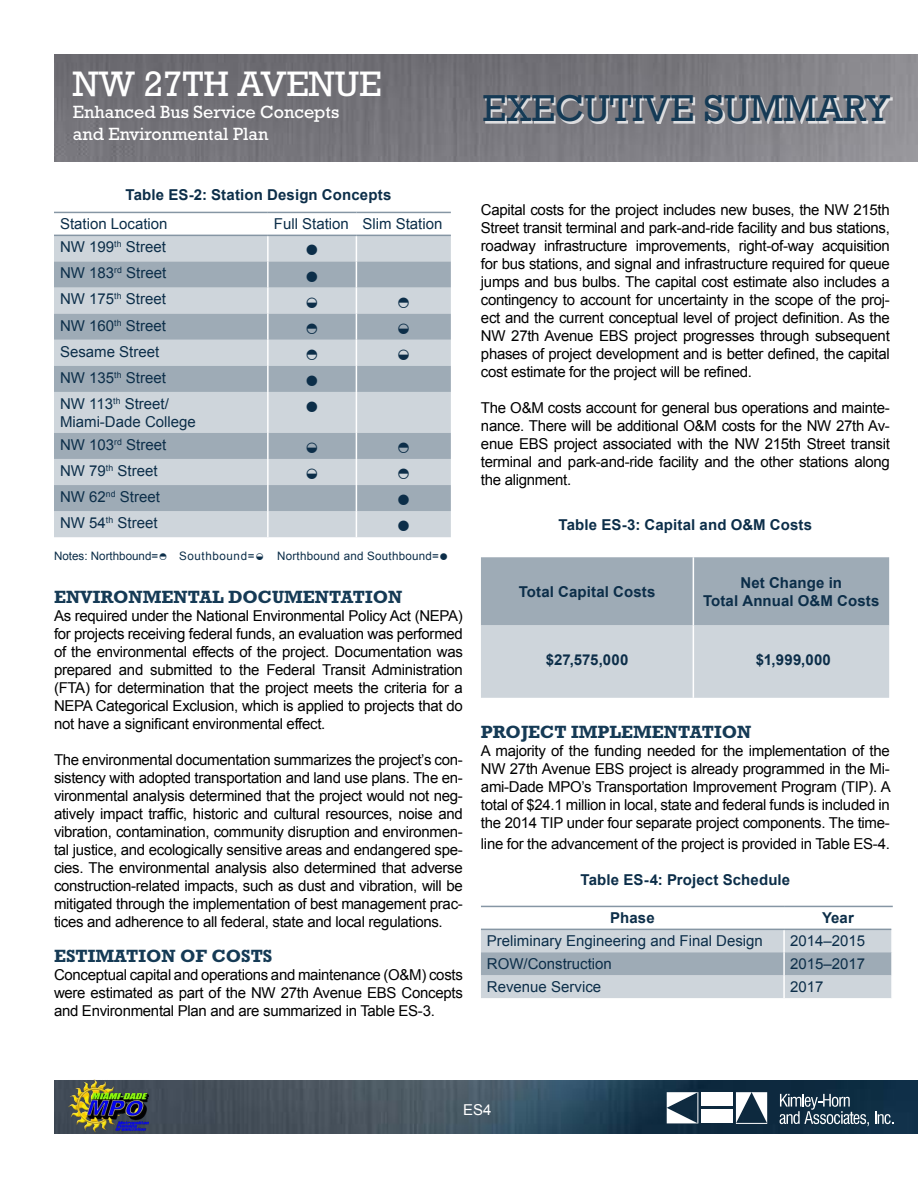
<style>
.page{position:relative;width:918px;height:1188px;background:#fff}
.page>*{position:absolute;margin:0;border:0;box-sizing:border-box;transform-origin:0 0}
.t1{font:38.1px "Rockwell";color:#153a55}
.t2{font:36px "Rockwell";color:#fff}
.t3{font:700 18px "Rockwell";color:#153a55}
.t4{font:18px/21.6px "Rockwell";color:#fff}
.t5{font:18px "Lucida Sans Unicode";color:#0c2e49}
.t6{font:15px/18px "Arial";letter-spacing:-.02em;color:#000;text-align:justify}
.t7{font:15px/18px "Arial";color:#0c2e49}
.t8{font:700 15px/18px "Arial";letter-spacing:.01em;color:#0c2e49;text-align:center}
.t9{font:15px "Arial";color:#fff}
.t10{font:11.7px "Arial";letter-spacing:.02em;color:#0c2e49}
.s1{font-family:"Lucida Sans Unicode"}
</style>
<div class="page">
<img style="left:54px;top:1080px;width:864px;height:54px">
<img style="left:54px;top:54px;width:864px;height:108px">
<img style="left:68px;top:1079px;width:80px;height:53px">
<div style="left:485px;top:97px;width:408px;height:27px;background:#fff;opacity:.75"></div>
<svg style="left:667px;top:1092px;width:31px;height:31px"></svg>
<hr style="left:698px;top:1092px;width:1px;height:31px;background:#fff">
<div style="left:701px;top:1092px;width:31px;height:14px;background:#fff"></div>
<div style="left:701px;top:1110px;width:32px;height:13px;background:#fff"></div>
<svg style="left:736px;top:1092px;width:31px;height:31px"></svg>
<hr style="left:736px;top:1123px;width:31px;height:1px;background:#fff">
<svg style="left:780px;top:1094px;width:89px;height:32px;background:#485f6f"></svg>
<svg style="left:875px;top:1111px;width:19px;height:13px"></svg>
<div style="left:54px;top:511px;width:397px;height:26px;background:#ced5db"></div>
<svg style="left:54px;top:392px;width:397px;height:119px;background:#b9c2ca"></svg>
<hr style="left:267px;top:392px;width:2px;height:41px;background:#fff">
<hr style="left:356px;top:392px;width:1px;height:41px;background:#fff">
<hr style="left:267px;top:433px;width:2px;height:26px;background:#fff">
<hr style="left:267px;top:459px;width:2px;height:26px;background:#fff">
<hr style="left:267px;top:485px;width:2px;height:26px;background:#fff">
<hr style="left:267px;top:511px;width:2px;height:26px;background:#fff">
<svg style="left:356px;top:433px;width:1px;height:104px"></svg>
<svg style="left:54px;top:213px;width:397px;height:179px;background:#bfc7cf"></svg>
<hr style="left:54px;top:212px;width:214px;height:1px;background:#8696a4">
<hr style="left:268px;top:212px;width:88px;height:1px;background:#8696a4">
<hr style="left:356px;top:212px;width:95px;height:1px;background:#8696a4">
<hr style="left:54px;top:235px;width:214px;height:1px;background:#8696a4">
<hr style="left:268px;top:235px;width:88px;height:1px;background:#8696a4">
<hr style="left:356px;top:235px;width:95px;height:1px;background:#8696a4">
<svg style="left:481px;top:557px;width:408px;height:141px;background:#b7c1c9"></svg>
<hr style="left:693px;top:557px;width:1px;height:69px;background:#fff">
<hr style="left:693px;top:626px;width:1px;height:72px;background:#fff">
<svg style="left:481px;top:907px;width:410px;height:91px"></svg>
<hr style="left:783px;top:930px;width:2px;height:22px;background:#fff">
<hr style="left:783px;top:952px;width:2px;height:23px;background:#fff">
<hr style="left:783px;top:975px;width:2px;height:23px;background:#fff">
<hr style="left:783px;top:907px;width:2px;height:22px;background:#fff">
<hr style="left:481px;top:906px;width:303px;height:1px;background:#8696a4">
<hr style="left:784px;top:906px;width:109px;height:1px;background:#8696a4">
<hr style="left:481px;top:929px;width:303px;height:1px;background:#8696a4">
<hr style="left:784px;top:929px;width:107px;height:1px;background:#8696a4">
<h2 class="t2" style="left:73px;top:63px;width:310px">NW 27th Avenue</h2>
<p class="t4" style="left:73px;top:101px;width:268px">Enhanced Bus Service Concepts and Environmental Plan</p>
<h1 class="t1" style="left:483px;top:86px;width:409px">executive summary</h1>
<p class="t8" style="left:126px;top:186px;width:267px">Table ES-2: Station Design Concepts</p>
<p class="t7" style="left:60px;top:215px;width:109px">Station Location</p>
<p class="t7" style="left:274px;top:215px;width:170px">Full Station Slim Station</p>
<p class="t7" style="left:60px;top:238px;width:107px">NW 199<sup>th</sup> Street</p>
<p class="t5" style="left:305px;top:235px;width:16px">●</p>
<p class="t7" style="left:60px;top:264px;width:108px">NW 183<sup>rd</sup> Street</p>
<p class="t5" style="left:305px;top:261px;width:16px">●</p>
<p class="t7" style="left:60px;top:290px;width:107px">NW 175<sup>th</sup> Street</p>
<p class="t5" style="left:305px;top:287px;width:16px">◒</p>
<p class="t5" style="left:396px;top:287px;width:16px">◓</p>
<p class="t7" style="left:60px;top:316px;width:107px">NW 160<sup>th</sup> Street</p>
<p class="t5" style="left:305px;top:313px;width:16px">◓</p>
<p class="t5" style="left:396px;top:313px;width:16px">◒</p>
<p class="t7" style="left:60px;top:343px;width:101px">Sesame Street</p>
<p class="t5" style="left:305px;top:339px;width:16px">◓</p>
<p class="t5" style="left:396px;top:339px;width:16px">◒</p>
<p class="t7" style="left:60px;top:369px;width:107px">NW 135<sup>th</sup> Street</p>
<p class="t5" style="left:305px;top:365px;width:16px">●</p>
<p class="t7" style="left:60px;top:395px;width:137px">NW 113<sup>th</sup> Street/<br>Miami-Dade College</p>
<p class="t5" style="left:305px;top:391px;width:16px">●</p>
<p class="t7" style="left:60px;top:436px;width:108px">NW 103<sup>rd</sup> Street</p>
<p class="t5" style="left:305px;top:432px;width:16px">◒</p>
<p class="t5" style="left:396px;top:432px;width:16px">◓</p>
<p class="t7" style="left:60px;top:462px;width:99px">NW 79<sup>th</sup> Street</p>
<p class="t5" style="left:305px;top:458px;width:16px">◒</p>
<p class="t5" style="left:396px;top:458px;width:16px">◓</p>
<p class="t7" style="left:60px;top:488px;width:101px">NW 62<sup>nd</sup> Street</p>
<p class="t5" style="left:396px;top:485px;width:16px">●</p>
<p class="t7" style="left:60px;top:514px;width:99px">NW 54<sup>th</sup> Street</p>
<p class="t5" style="left:396px;top:511px;width:16px">●</p>
<p class="t10" style="left:54px;top:549px;width:396px">Notes: Northbound=<span class="s1">◓</span> Southbound=<span class="s1">◒</span> Northbound and Southbound=<span class="s1">●</span></p>
<p class="t3" style="left:54px;top:586px;width:350px">ENVIRONMENTAL DOCUMENTATION</p>
<p class="t6" style="left:54px;top:606px;width:410px">As required under the National Environmental Policy Act (NEPA) for projects receiving federal funds, an evaluation was performed of the environmental effects of the project. Documentation was prepared and submitted to the Federal Transit Administration (FTA) for determination that the project meets the criteria for a NEPA Categorical Exclusion, which is applied to projects that do not have a significant environmental effect.</p>
<p class="t6" style="left:54px;top:750px;width:410px">The environmental documentation summarizes the project’s con&shy;sistency with adopted transportation and land use plans. The en&shy;vironmental analysis determined that the project would not neg&shy;atively impact traffic, historic and cultural resources, noise and vibration, contamination, community disruption and environmen&shy;tal justice, and ecologically sensitive areas and endangered spe&shy;cies. The environmental analysis also determined that adverse construction-related impacts, such as dust and vibration, will be mitigated through the implementation of best management prac&shy;tices and adherence to all federal, state and local regulations.</p>
<p class="t3" style="left:54px;top:945px;width:220px">ESTIMATION OF COSTS</p>
<p class="t6" style="left:54px;top:966px;width:410px">Conceptual capital and operations and maintenance (O&amp;M) costs were estimated as part of the NW 27th Avenue EBS Concepts and Environmental Plan and are summarized in Table ES-3.</p>
<p class="t6" style="left:481px;top:201px;width:410px">Capital costs for the project includes new buses, the NW 215th Street transit terminal and park-and-ride facility and bus stations, roadway infrastructure improvements, right-of-way acquisition for bus stations, and signal and infrastructure required for queue jumps and bus bulbs. The capital cost estimate also includes a contingency to account for uncertainty in the scope of the proj&shy;ect and the current conceptual level of project definition. As the NW 27th Avenue EBS project progresses through subsequent phases of project development and is better defined, the capital cost estimate for the project will be refined.</p>
<p class="t6" style="left:481px;top:399px;width:410px">The O&amp;M costs account for general bus operations and mainte&shy;nance. There will be additional O&amp;M costs for the NW 27th Av&shy;enue EBS project associated with the NW 215th Street transit terminal and park-and-ride facility and the other stations along the alignment.</p>
<p class="t8" style="left:559px;top:516px;width:255px">Table ES-3: Capital and O&amp;M Costs</p>
<p class="t8" style="left:519px;top:583px;width:138px">Total Capital Costs</p>
<p class="t8" style="left:703px;top:574px;width:178px">Net Change in<br>Total Annual O&amp;M Costs</p>
<p class="t8" style="left:546px;top:651px;width:84px">$27,575,000</p>
<p class="t8" style="left:756px;top:651px;width:77px">$1,999,000</p>
<p class="t3" style="left:481px;top:721px;width:272px">PROJECT IMPLEMENTATION</p>
<p class="t6" style="left:481px;top:742px;width:411px">A majority of the funding needed for the implementation of the NW 27th Avenue EBS project is already programmed in the Mi&shy;ami-Dade MPO’s Transportation Improvement Program (TIP). A total of $24.1 million in local, state and federal funds is included in the 2014 TIP under four separate project components. The time-</p>
<p class="t6" style="left:481px;top:835px;width:410px">line for the advancement of the project is provided in Table ES-4.</p>
<p class="t8" style="left:581px;top:871px;width:211px">Table ES-4: Project Schedule</p>
<p class="t8" style="left:610px;top:910px;width:46px">Phase</p>
<p class="t8" style="left:822px;top:910px;width:33px">Year</p>
<p class="t7" style="left:487px;top:932px;width:277px">Preliminary Engineering and Final Design</p>
<p class="t7" style="left:790px;top:932px;width:77px">2014–2015</p>
<p class="t7" style="left:487px;top:955px;width:127px">ROW/Construction</p>
<p class="t7" style="left:790px;top:955px;width:77px">2015–2017</p>
<p class="t7" style="left:487px;top:978px;width:116px">Revenue Service</p>
<p class="t7" style="left:790px;top:978px;width:35px">2017</p>
<p class="t9" style="left:463px;top:1100px;width:30px">ES4</p>
</div>
